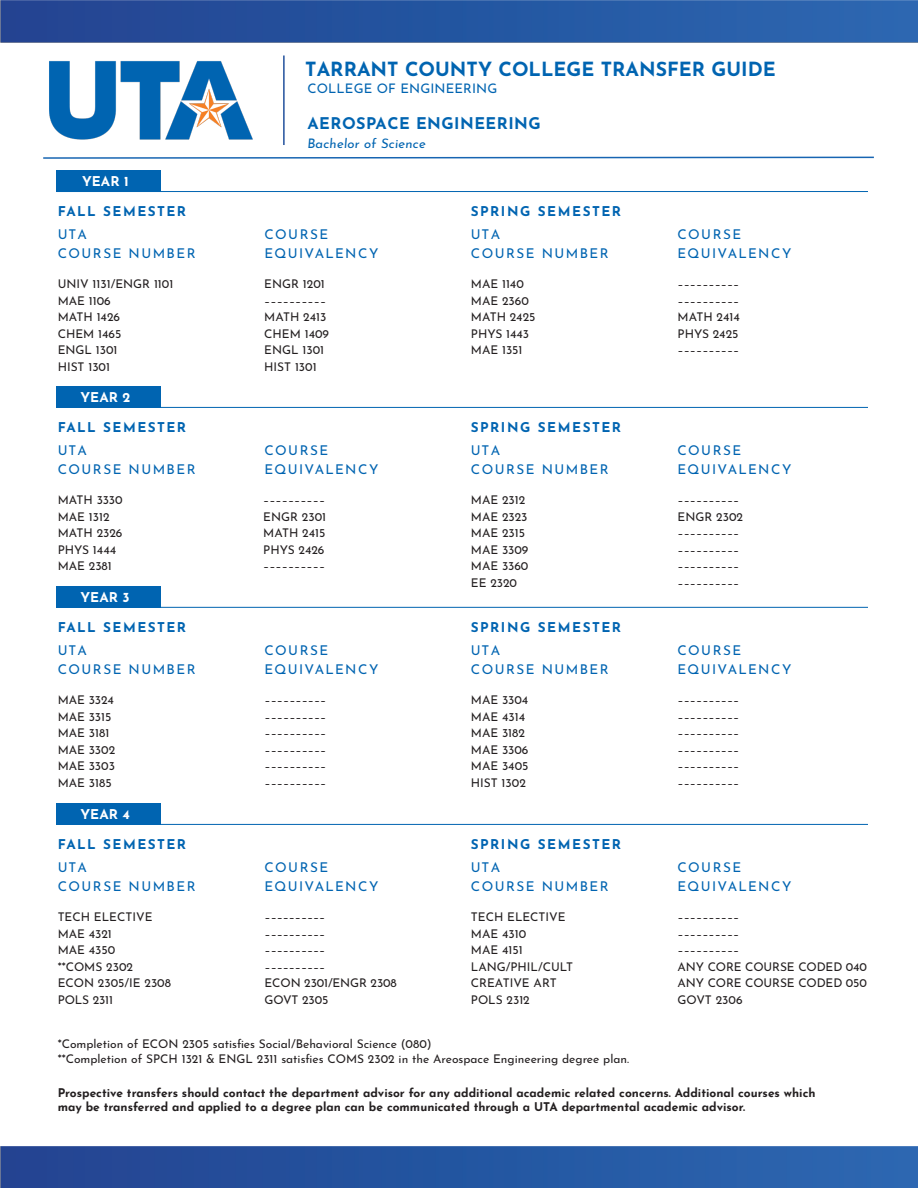
<style>
.page{position:relative;width:918px;height:1188px;background:#fff}
.page>*{position:absolute;margin:0;border:0;box-sizing:border-box;transform-origin:0 0}
.t1{font:700 19.5px "Josefin Sans";color:#0064b1}
.t2{font:700 16.05px "Josefin Sans";letter-spacing:.03em;color:#0064b1}
.t3{font:13.5px "Josefin Sans";letter-spacing:.11em;color:#0064b1}
.t4{font:700 13.5px "Josefin Sans";letter-spacing:.11em;color:#0064b1}
.t5{font:700 13.5px "Josefin Sans";color:#fff}
.t6{font:13.2px "Josefin Sans";letter-spacing:.01em;color:#0064b1}
.t7{font:12px "Josefin Sans";color:#231f20}
.t8{font:700 12px "Josefin Sans";color:#231f20}
.s1{font-style:inherit}
</style>
<div class="page">
<img style="left:0;top:1146px;width:918px;height:42px">
<hr style="left:283px;top:56px;width:2px;height:89px;background:#23519d">
<img style="left:49px;top:61px;width:204px;height:79px">
<img style="left:0;top:0;width:918px;height:43px">
<svg style="left:43px;top:156px;width:831px;height:3px"></svg>
<hr style="left:57px;top:191px;width:811px;height:1px;background:#0064b1">
<div style="left:57px;top:170px;width:104px;height:21px;background:#0064b1"></div>
<hr style="left:57px;top:407px;width:811px;height:1px;background:#0064b1">
<div style="left:57px;top:386px;width:104px;height:22px;background:#0064b1"></div>
<hr style="left:57px;top:607px;width:811px;height:1px;background:#0064b1">
<div style="left:57px;top:586px;width:104px;height:22px;background:#0064b1"></div>
<hr style="left:57px;top:824px;width:811px;height:1px;background:#0064b1">
<div style="left:57px;top:804px;width:104px;height:21px;background:#0064b1"></div>
<p class="t5" style="left:82px;top:169px;width:48px">YEAR 1</p>
<p class="t1" style="left:305px;top:51px;width:472px"><span class="s1">TARRANT COUNTY</span> COLLEGE TRANSFER GUIDE</p>
<p class="t6" style="left:308px;top:78px;width:191px">COLLEGE OF ENGINEERING</p>
<p class="t2" style="left:308px;top:109px;width:235px">AEROSPACE ENGINEERING</p>
<p class="t6" style="left:307px;top:133px;width:122px">Bachelor of Science</p>
<p class="t4" style="left:58px;top:199px;width:130px">FALL SEMESTER</p>
<p class="t4" style="left:471px;top:199px;width:152px">SPRING SEMESTER</p>
<p class="t3" style="left:58px;top:223px;width:31px">UTA</p>
<p class="t3" style="left:58px;top:242px;width:139px">COURSE NUMBER</p>
<p class="t3" style="left:471px;top:223px;width:31px">UTA</p>
<p class="t3" style="left:471px;top:242px;width:139px">COURSE NUMBER</p>
<p class="t3" style="left:265px;top:223px;width:65px">COURSE</p>
<p class="t3" style="left:265px;top:242px;width:115px">EQUIVALENCY</p>
<p class="t7" style="left:58px;top:274px;width:117px">UNIV 1131/ENGR 1101</p>
<p class="t7" style="left:58px;top:290px;width:55px">MAE 1106</p>
<p class="t7" style="left:58px;top:307px;width:64px">MATH 1426</p>
<p class="t7" style="left:58px;top:323px;width:65px">CHEM 1465</p>
<p class="t7" style="left:58px;top:340px;width:61px">ENGL 1301</p>
<p class="t7" style="left:58px;top:356px;width:54px">HIST 1301</p>
<p class="t7" style="left:264px;top:274px;width:62px">ENGR 1201</p>
<p class="t7" style="left:264px;top:290px;width:63px">––––––––––</p>
<p class="t7" style="left:264px;top:307px;width:64px">MATH 2413</p>
<p class="t7" style="left:264px;top:323px;width:66px">CHEM 1409</p>
<p class="t7" style="left:264px;top:340px;width:61px">ENGL 1301</p>
<p class="t7" style="left:264px;top:356px;width:54px">HIST 1301</p>
<p class="t7" style="left:471px;top:274px;width:55px">MAE 1140</p>
<p class="t7" style="left:471px;top:290px;width:60px">MAE 2360</p>
<p class="t7" style="left:471px;top:307px;width:66px">MATH 2425</p>
<p class="t7" style="left:471px;top:323px;width:60px">PHYS 1443</p>
<p class="t7" style="left:471px;top:340px;width:53px">MAE 1351</p>
<p class="t5" style="left:80px;top:385px;width:51px">YEAR 2</p>
<p class="t4" style="left:58px;top:415px;width:130px">FALL SEMESTER</p>
<p class="t4" style="left:471px;top:415px;width:152px">SPRING SEMESTER</p>
<p class="t3" style="left:58px;top:439px;width:31px">UTA</p>
<p class="t3" style="left:58px;top:458px;width:139px">COURSE NUMBER</p>
<p class="t3" style="left:471px;top:439px;width:31px">UTA</p>
<p class="t3" style="left:471px;top:458px;width:139px">COURSE NUMBER</p>
<p class="t3" style="left:265px;top:439px;width:65px">COURSE</p>
<p class="t3" style="left:265px;top:458px;width:115px">EQUIVALENCY</p>
<p class="t7" style="left:58px;top:490px;width:66px">MATH 3330</p>
<p class="t7" style="left:58px;top:506px;width:53px">MAE 1312</p>
<p class="t7" style="left:58px;top:523px;width:66px">MATH 2326</p>
<p class="t7" style="left:58px;top:539px;width:60px">PHYS 1444</p>
<p class="t7" style="left:58px;top:556px;width:56px">MAE 2381</p>
<p class="t7" style="left:263px;top:490px;width:63px">––––––––––</p>
<p class="t7" style="left:263px;top:506px;width:64px">ENGR 2301</p>
<p class="t7" style="left:263px;top:523px;width:64px">MATH 2415</p>
<p class="t7" style="left:263px;top:539px;width:63px">PHYS 2426</p>
<p class="t7" style="left:263px;top:556px;width:63px">––––––––––</p>
<p class="t7" style="left:471px;top:490px;width:56px">MAE 2312</p>
<p class="t7" style="left:471px;top:506px;width:58px">MAE 2323</p>
<p class="t7" style="left:471px;top:523px;width:56px">MAE 2315</p>
<p class="t7" style="left:471px;top:539px;width:59px">MAE 3309</p>
<p class="t7" style="left:471px;top:556px;width:59px">MAE 3360</p>
<p class="t7" style="left:471px;top:572px;width:48px">EE 2320</p>
<p class="t5" style="left:80px;top:585px;width:51px">YEAR 3</p>
<p class="t4" style="left:58px;top:615px;width:130px">FALL SEMESTER</p>
<p class="t4" style="left:471px;top:615px;width:152px">SPRING SEMESTER</p>
<p class="t3" style="left:58px;top:639px;width:31px">UTA</p>
<p class="t3" style="left:58px;top:658px;width:139px">COURSE NUMBER</p>
<p class="t3" style="left:471px;top:639px;width:31px">UTA</p>
<p class="t3" style="left:471px;top:658px;width:139px">COURSE NUMBER</p>
<p class="t3" style="left:265px;top:639px;width:65px">COURSE</p>
<p class="t3" style="left:265px;top:658px;width:115px">EQUIVALENCY</p>
<p class="t7" style="left:58px;top:690px;width:58px">MAE 3324</p>
<p class="t7" style="left:58px;top:707px;width:55px">MAE 3315</p>
<p class="t7" style="left:58px;top:723px;width:53px">MAE 3181</p>
<p class="t7" style="left:58px;top:740px;width:59px">MAE 3302</p>
<p class="t7" style="left:58px;top:756px;width:59px">MAE 3303</p>
<p class="t7" style="left:58px;top:773px;width:55px">MAE 3185</p>
<p class="t7" style="left:265px;top:690px;width:63px">––––––––––</p>
<p class="t7" style="left:265px;top:707px;width:63px">––––––––––</p>
<p class="t7" style="left:265px;top:723px;width:63px">––––––––––</p>
<p class="t7" style="left:265px;top:740px;width:63px">––––––––––</p>
<p class="t7" style="left:265px;top:756px;width:63px">––––––––––</p>
<p class="t7" style="left:265px;top:773px;width:63px">––––––––––</p>
<p class="t7" style="left:471px;top:690px;width:59px">MAE 3304</p>
<p class="t7" style="left:471px;top:707px;width:56px">MAE 4314</p>
<p class="t7" style="left:471px;top:723px;width:56px">MAE 3182</p>
<p class="t7" style="left:471px;top:740px;width:59px">MAE 3306</p>
<p class="t7" style="left:471px;top:756px;width:59px">MAE 3405</p>
<p class="t7" style="left:471px;top:773px;width:57px">HIST 1302</p>
<p class="t5" style="left:80px;top:802px;width:51px">YEAR 4</p>
<p class="t4" style="left:58px;top:832px;width:130px">FALL SEMESTER</p>
<p class="t4" style="left:471px;top:832px;width:152px">SPRING SEMESTER</p>
<p class="t3" style="left:58px;top:856px;width:31px">UTA</p>
<p class="t3" style="left:58px;top:875px;width:139px">COURSE NUMBER</p>
<p class="t3" style="left:471px;top:856px;width:31px">UTA</p>
<p class="t3" style="left:471px;top:875px;width:139px">COURSE NUMBER</p>
<p class="t3" style="left:265px;top:856px;width:65px">COURSE</p>
<p class="t3" style="left:265px;top:875px;width:115px">EQUIVALENCY</p>
<p class="t7" style="left:58px;top:907px;width:96px">TECH ELECTIVE</p>
<p class="t7" style="left:58px;top:924px;width:56px">MAE 4321</p>
<p class="t7" style="left:58px;top:940px;width:59px">MAE 4350</p>
<p class="t7" style="left:58px;top:957px;width:77px">**COMS 2302</p>
<p class="t7" style="left:58px;top:973px;width:115px">ECON 2305/IE 2308</p>
<p class="t7" style="left:58px;top:990px;width:57px">POLS 2311</p>
<p class="t7" style="left:265px;top:907px;width:62px">––––––––––</p>
<p class="t7" style="left:265px;top:924px;width:62px">––––––––––</p>
<p class="t7" style="left:265px;top:940px;width:62px">––––––––––</p>
<p class="t7" style="left:265px;top:957px;width:62px">––––––––––</p>
<p class="t7" style="left:265px;top:973px;width:134px">ECON 2301/ENGR 2308</p>
<p class="t7" style="left:265px;top:990px;width:65px">GOVT 2305</p>
<p class="t7" style="left:471px;top:907px;width:96px">TECH ELECTIVE</p>
<p class="t7" style="left:471px;top:924px;width:57px">MAE 4310</p>
<p class="t7" style="left:471px;top:940px;width:53px">MAE 4151</p>
<p class="t7" style="left:471px;top:957px;width:104px">LANG/PHIL/CULT</p>
<p class="t7" style="left:471px;top:973px;width:87px">CREATIVE ART</p>
<p class="t7" style="left:471px;top:990px;width:60px">POLS 2312</p>
<p class="t7" style="left:58px;top:1034px;width:376px">*Completion of ECON 2305 satisfies Social/Behavioral Science (080)</p>
<p class="t7" style="left:58px;top:1048px;width:573px">**Completion of SPCH 1321 &amp; ENGL 2311 satisfies COMS 2302 in the Areospace Engineering degree plan.</p>
<p class="t3" style="left:678px;top:223px;width:65px">COURSE</p>
<p class="t3" style="left:678px;top:242px;width:115px">EQUIVALENCY</p>
<p class="t7" style="left:678px;top:274px;width:63px">––––––––––</p>
<p class="t7" style="left:678px;top:290px;width:63px">––––––––––</p>
<p class="t7" style="left:678px;top:307px;width:64px">MATH 2414</p>
<p class="t7" style="left:678px;top:323px;width:62px">PHYS 2425</p>
<p class="t7" style="left:678px;top:340px;width:63px">––––––––––</p>
<p class="t3" style="left:678px;top:439px;width:65px">COURSE</p>
<p class="t3" style="left:678px;top:458px;width:115px">EQUIVALENCY</p>
<p class="t7" style="left:678px;top:490px;width:63px">––––––––––</p>
<p class="t7" style="left:678px;top:506px;width:67px">ENGR 2302</p>
<p class="t7" style="left:678px;top:523px;width:63px">––––––––––</p>
<p class="t7" style="left:678px;top:539px;width:63px">––––––––––</p>
<p class="t7" style="left:678px;top:556px;width:63px">––––––––––</p>
<p class="t7" style="left:678px;top:572px;width:63px">––––––––––</p>
<p class="t3" style="left:678px;top:639px;width:65px">COURSE</p>
<p class="t3" style="left:678px;top:658px;width:115px">EQUIVALENCY</p>
<p class="t7" style="left:678px;top:690px;width:63px">––––––––––</p>
<p class="t7" style="left:678px;top:707px;width:63px">––––––––––</p>
<p class="t7" style="left:678px;top:723px;width:63px">––––––––––</p>
<p class="t7" style="left:678px;top:740px;width:63px">––––––––––</p>
<p class="t7" style="left:678px;top:756px;width:63px">––––––––––</p>
<p class="t7" style="left:678px;top:773px;width:63px">––––––––––</p>
<p class="t3" style="left:678px;top:856px;width:65px">COURSE</p>
<p class="t3" style="left:678px;top:875px;width:115px">EQUIVALENCY</p>
<p class="t7" style="left:678px;top:907px;width:63px">––––––––––</p>
<p class="t7" style="left:678px;top:924px;width:63px">––––––––––</p>
<p class="t7" style="left:678px;top:940px;width:63px">––––––––––</p>
<p class="t7" style="left:678px;top:957px;width:191px">ANY CORE COURSE CODED 040</p>
<p class="t7" style="left:678px;top:973px;width:191px">ANY CORE COURSE CODED 050</p>
<p class="t7" style="left:678px;top:990px;width:67px">GOVT 2306</p>
<p class="t8" style="left:58px;top:1082px;width:759px">Prospective transfers should contact the department advisor for any additional academic related concerns. Additional courses which</p>
<p class="t8" style="left:58px;top:1096px;width:689px">may be transferred and applied to a degree plan can be communicated through a UTA departmental academic advisor.</p>
</div>
